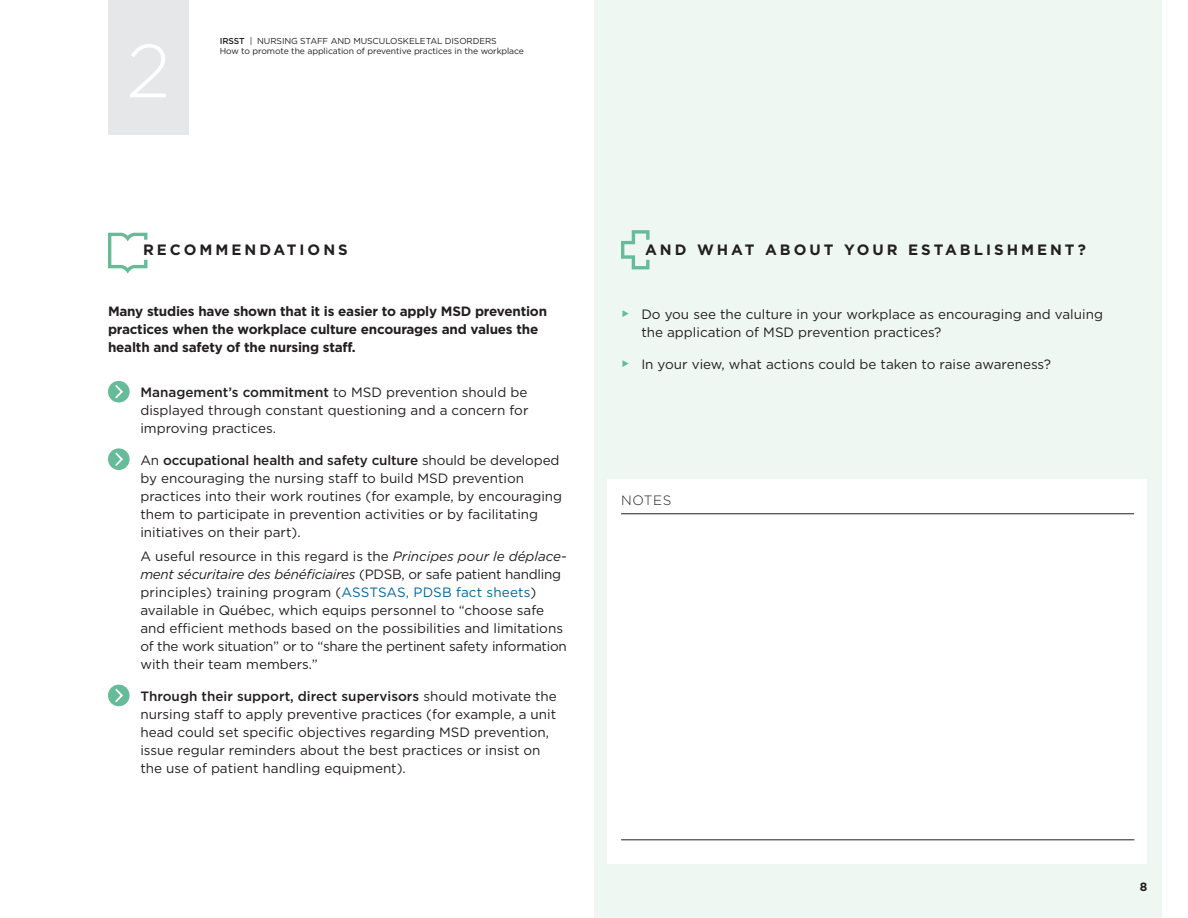
<style>
.page{position:relative;width:1188px;height:918px;background:#fff}
.page>*{position:absolute;margin:0;border:0;box-sizing:border-box;transform-origin:0 0}
.t1{font:300 75px "Gotham HTF";color:#fff}
.t2{font:700 15px "Gotham HTF";letter-spacing:.2em;color:#231f20}
.t3{font:13.5px/18px "Gotham HTF";color:#231f20}
.t4{font:700 13.5px/18px "Gotham HTF";letter-spacing:-.015em;color:#231f20}
.t5{font:300 13.5px "Gotham HTF";letter-spacing:.05em;color:#231f20}
.t6{font:700 12px "Gotham HTF";color:#231f20}
.t7{font:8.7px/10.5px "Gotham HTF";letter-spacing:-.01em;color:#231f20}
.s1{font-weight:500}
.s2{font-style:italic}
.s3{color:#00679d}
.s4{font-family:"Flama";font-weight:300;font-size:15px;color:#6b9}
</style>
<div class="page">
<div style="left:594px;top:0;width:567px;height:918px;background:#eef7f2"></div>
<div style="left:608px;top:479px;width:540px;height:385px;background:#fff"></div>
<div style="left:108px;top:0;width:81px;height:135px;background:#e6e7e9"></div>
<div style="left:108px;top:381px;width:22px;height:22px;background:#6b9;border-radius:50%"></div>
<svg style="left:115px;top:385px;width:8px;height:13px"></svg>
<div style="left:108px;top:448px;width:22px;height:22px;background:#6b9;border-radius:50%"></div>
<svg style="left:115px;top:452px;width:8px;height:14px"></svg>
<div style="left:108px;top:685px;width:22px;height:21px;background:#6b9;border-radius:50%"></div>
<svg style="left:115px;top:689px;width:8px;height:13px"></svg>
<svg style="left:621px;top:230px;width:29px;height:39px"></svg>
<svg style="left:108px;top:233px;width:39px;height:41px"></svg>
<hr style="left:621px;top:514px;width:513px;height:1px;background:#231f20">
<hr style="left:621px;top:840px;width:513px;height:1px;background:#231f20">
<h1 class="t1" style="left:126px;top:30px;width:46px">2</h1>
<p class="t7" style="left:220px;top:35px;width:306px"><span class="s1">IRSST</span> | NURSING STAFF AND MUSCULOSKELETAL DISORDERS<br>How to promote the application of preventive practices in the workplace</p>
<p class="t2" style="left:143px;top:241px;width:206px">RECOMMENDATIONS</p>
<p class="t4" style="left:108px;top:302px;width:441px">Many studies have shown that it is easier to apply MSD prevention practices when the workplace culture encourages and values the health and safety of the nursing staff.</p>
<p class="t3" style="left:140px;top:383px;width:390px;text-align:justify"><span class="s1">Management’s commitment</span> to MSD prevention should be displayed through constant questioning and a concern for improving practices.</p>
<p class="t3" style="left:140px;top:451px;width:423px">An <span class="s1">occupational health and safety culture</span> should be developed by encouraging the nursing staff to build MSD prevention practices into their work routines (for example, by encouraging them to participate in prevention activities or by facilitating initiatives on their part).</p>
<p class="t3" style="left:140px;top:548px;width:428px">A useful resource in this regard is the <span class="s2">Principes pour le déplace&shy;ment sécuritaire des bénéficiaires</span> (PDSB, or safe patient handling principles) training program (<span class="s3">ASSTSAS, PDSB fact sheets</span>) available in Québec, which equips personnel to “choose safe and efficient methods based on the possibilities and limitations of the work situation” or to “share the pertinent safety information with their team members.”</p>
<p class="t3" style="left:140px;top:687px;width:418px"><span class="s1">Through their support, direct supervisors</span> should motivate the nursing staff to apply preventive practices (for example, a unit head could set specific objectives regarding MSD prevention, issue regular reminders about the best practices or insist on the use of patient handling equipment).</p>
<p class="t2" style="left:645px;top:241px;width:442px">AND WHAT ABOUT YOUR ESTABLISHMENT?</p>
<p class="t3" style="left:641px;top:305px;width:463px;text-indent:-20px"><span class="s4">►</span> Do you see the culture in your workplace as encouraging and valuing the application of MSD prevention practices?</p>
<p class="t3" style="left:621px;top:355px;width:431px"><span class="s4">►</span> In your view, what actions could be taken to raise awareness?</p>
<p class="t5" style="left:621px;top:493px;width:52px">NOTES</p>
<p class="t6" style="left:1140px;top:880px;width:9px">8</p>
</div>
